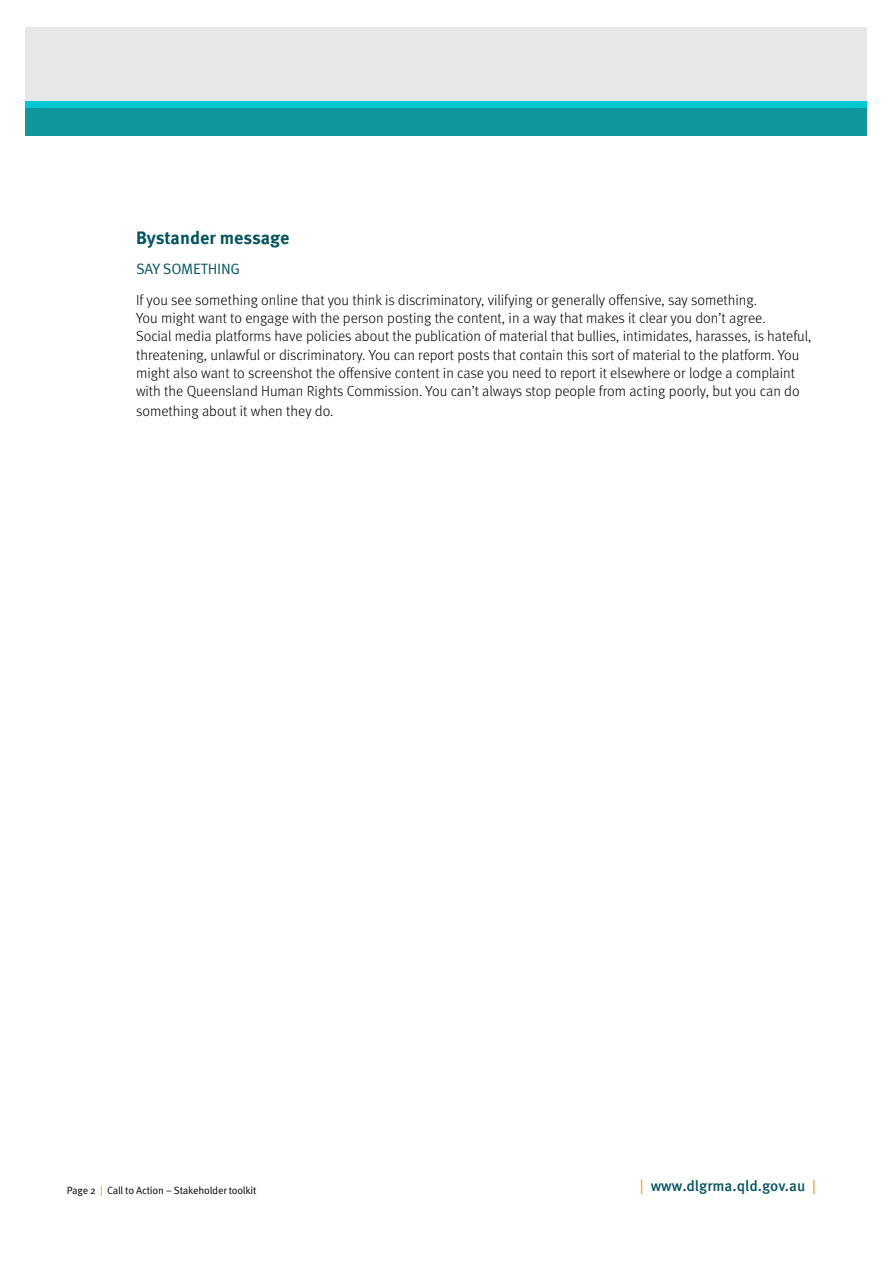
<style>
.page{position:relative;width:893px;height:1263px;background:#fff}
.page>*{position:absolute;margin:0;border:0;box-sizing:border-box;transform-origin:0 0}
.t1{font:700 18px "Meta Pro";letter-spacing:-.005em;color:#04545d}
.t2{font:500 15px "Meta Pro";color:#04545d}
.t3{font:15px "Meta Pro Norm";letter-spacing:-.01em;color:#04545d}
.t4{font:300 14.7px/18.5px "Meta Pro";color:#000}
.t5{font:10.5px "Meta Pro Norm";letter-spacing:-.02em;color:#000}
.s1{color:#f18a00}
.s2{font-family:"Meta Pro Norm";font-weight:400;color:#f18a00}
</style>
<div class="page">
<div style="left:26px;top:27px;width:841px;height:74px;background:#e6e7e8"></div>
<div style="left:26px;top:107px;width:841px;height:29px;background:#0f979b"></div>
<div style="left:26px;top:102px;width:841px;height:6px;background:#00c8d2"></div>
<p class="t1" style="left:136px;top:224px;width:155px">Bystander message</p>
<p class="t3" style="left:136px;top:257px;width:106px">SAY SOMETHING</p>
<p class="t4" style="left:136px;top:290px;width:677px">If you see something online that you think is discriminatory, vilifying or generally offensive, say something.<br>You might want to engage with the person posting the content, in a way that makes it clear you don’t agree.<br>Social media platforms have policies about the publication of material that bullies, intimidates, harasses, is hateful, threatening, unlawful or discriminatory. You can report posts that contain this sort of material to the platform. You might also want to screenshot the offensive content in case you need to report it elsewhere or lodge a complaint with the Queensland Human Rights Commission. You can’t always stop people from acting poorly, but you can do something about it when they do.</p>
<p class="t5" style="left:67px;top:1182px;width:191px">Page 2 <span class="s1">|</span> Call to Action – Stakeholder toolkit</p>
<p class="t2" style="left:640px;top:1174px;width:178px"><span class="s2">|</span> www.dlgrma.qld.gov.au <span class="s2">|</span></p>
</div>
